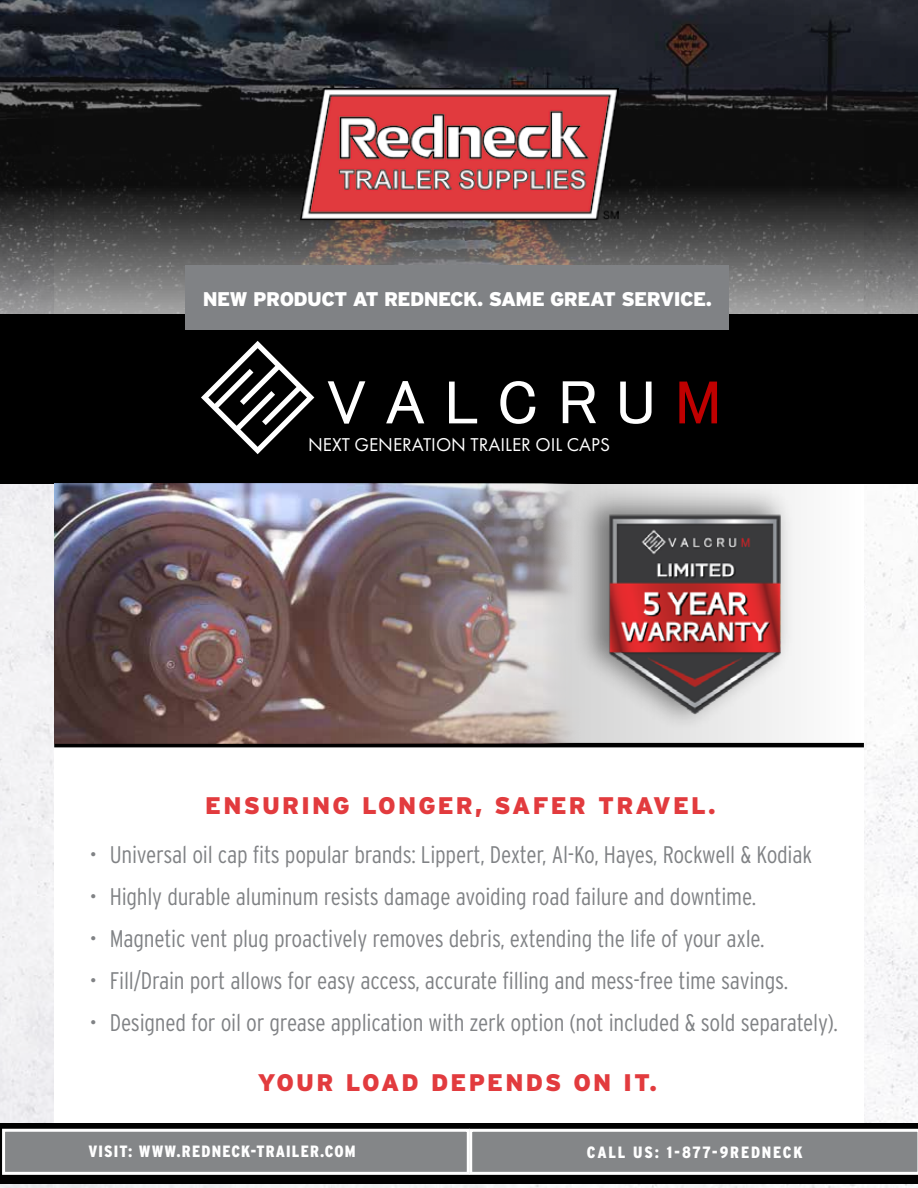
<style>
.page{position:relative;width:918px;height:1188px;background:#fff}
.page>*{position:absolute;margin:0;border:0;box-sizing:border-box;transform-origin:0 0}
.t1{font:300 condensed 24px "Interstate";letter-spacing:-.01em;color:#808285}
.t2{font:900 24px "Interstate";letter-spacing:.09em;color:#e23b3e}
.t3{font:900 19.8px "Interstate";letter-spacing:-.03em;color:#fff}
.t4{font:19.2px "Futura PT";color:#fff}
.t5{font:900 condensed 16.35px "Interstate";letter-spacing:.07em;color:#fff}
.t6{font:900 condensed 16.35px "Interstate";letter-spacing:.11em;color:#fff}
</style>
<div class="page">
<img style="left:0;top:484px;width:918px;height:704px">
<div style="left:54px;top:54px;width:810px;height:1080px;background:#fff"></div>
<img style="left:0;top:0;width:918px;height:314px">
<img style="left:300px;top:89px;width:318px;height:143px">
<div style="left:0;top:1123px;width:918px;height:61px;background:#000"></div>
<div style="left:4px;top:1130px;width:464px;height:43px;background:#848688"></div>
<div style="left:2px;top:1129px;width:468px;height:46px;border:3px solid #fff"></div>
<svg style="left:469px;top:1129px;width:449px;height:46px;background:#939597"></svg>
<div style="left:0;top:314px;width:918px;height:170px;background:#000"></div>
<svg style="left:328px;top:381px;width:37px;height:43px"></svg>
<svg style="left:386px;top:381px;width:38px;height:42px"></svg>
<svg style="left:449px;top:382px;width:28px;height:41px"></svg>
<svg style="left:500px;top:381px;width:35px;height:43px"></svg>
<svg style="left:563px;top:381px;width:33px;height:42px"></svg>
<svg style="left:620px;top:382px;width:32px;height:42px"></svg>
<svg style="left:679px;top:382px;width:38px;height:41px"></svg>
<svg style="left:201px;top:341px;width:113px;height:113px"></svg>
<div style="left:186px;top:265px;width:543px;height:65px;background:#808285"></div>
<svg style="left:54px;top:743px;width:810px;height:4px;background:#0d0908"></svg>
<svg style="left:583px;top:484px;width:281px;height:259px"></svg>
<img style="left:54px;top:484px;width:529px;height:259px">
<div style="left:573px;top:486px;width:222px;height:247px;background:#000;opacity:.46"></div>
<img style="left:604px;top:510px;width:182px;height:207px">
<p class="t3" style="left:203px;top:287px;width:511px">NEW PRODUCT AT REDNECK. SAME GREAT SERVICE.</p>
<p class="t4" style="left:308px;top:433px;width:303px">NEXT GENERATION TRAILER OIL CAPS</p>
<p class="t2" style="left:205px;top:791px;width:512px">ENSURING LONGER, SAFER TRAVEL.</p>
<p class="t1" style="left:90px;top:840px;width:724px">• Universal oil cap fits popular brands: Lippert, Dexter, Al-Ko, Hayes, Rockwell &amp; Kodiak</p>
<p class="t1" style="left:90px;top:882px;width:668px">• Highly durable aluminum resists damage avoiding road failure and downtime.</p>
<p class="t1" style="left:90px;top:924px;width:677px">• Magnetic vent plug proactively removes debris, extending the life of your axle.</p>
<p class="t1" style="left:90px;top:966px;width:700px">• Fill/Drain port allows for easy access, accurate filling and mess-free time savings.</p>
<p class="t1" style="left:90px;top:1008px;width:750px">• Designed for oil or grease application with zerk option (not included &amp; sold separately).</p>
<p class="t2" style="left:258px;top:1068px;width:401px">YOUR LOAD DEPENDS ON IT.</p>
<p class="t5" style="left:88px;top:1141px;width:269px">VISIT: WWW.REDNECK-TRAILER.COM</p>
<p class="t6" style="left:587px;top:1143px;width:217px">CALL US: 1-877-9REDNECK</p>
</div>
